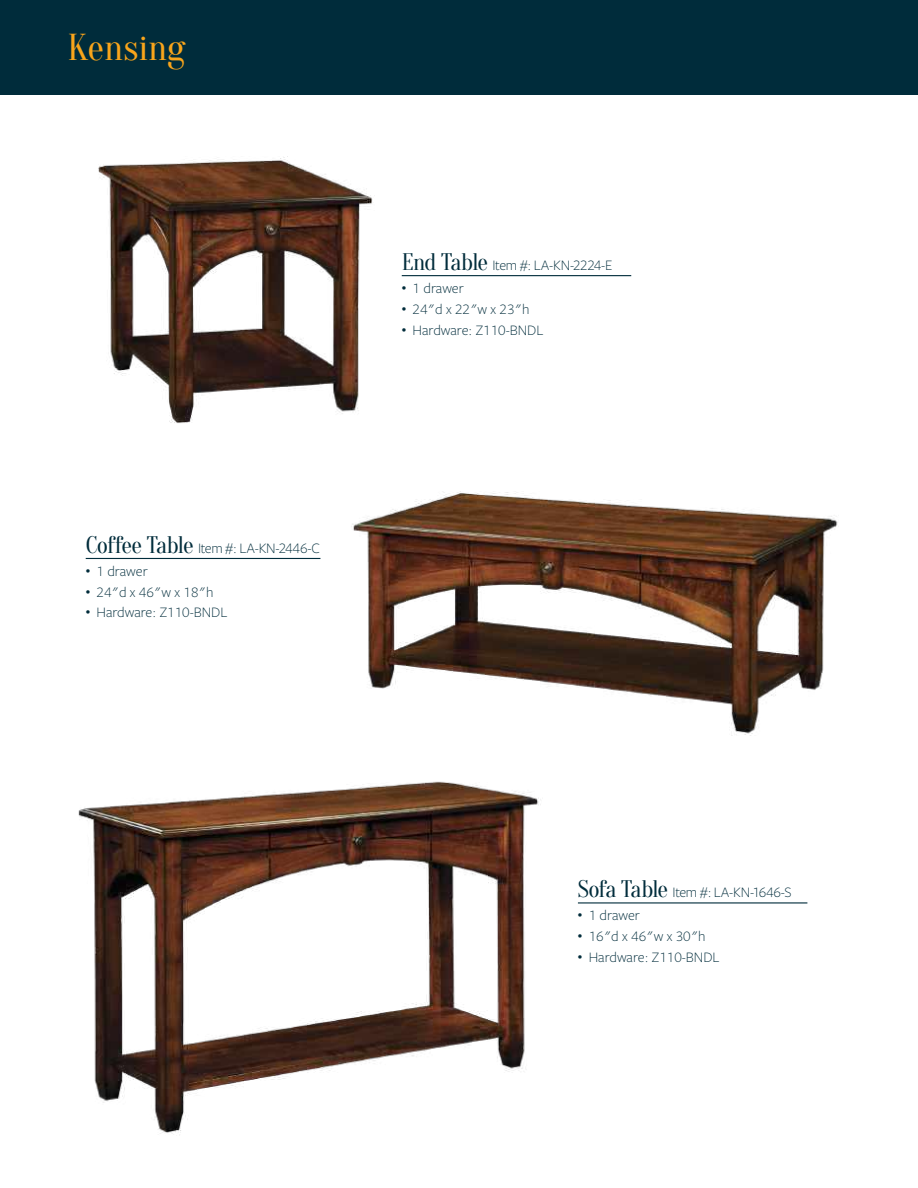
<style>
.page{position:relative;width:918px;height:1188px;background:#fff}
.page>*{position:absolute;margin:0;border:0;box-sizing:border-box;transform-origin:0 0}
.t1{font:37.5px "Oranienbaum";color:#f9a51b}
.t2{font:300 15px "Freight Sans Pro";color:#002c3b}
.t3{font:300 15px "Freight Sans Pro";letter-spacing:-.025em;color:#002c3b}
.s1{font-family:"Oranienbaum";font-weight:400;font-size:24px}
</style>
<div class="page">
<div style="left:0;top:0;width:918px;height:94px;background:#002c3b"></div>
<img style="left:351px;top:492px;width:487px;height:244px">
<img style="left:78px;top:781px;width:463px;height:353px">
<img style="left:98px;top:156px;width:275px;height:267px">
<hr style="left:86px;top:558px;width:234px;height:1px;background:#002c3b">
<hr style="left:578px;top:902px;width:229px;height:2px;background:#002c3b">
<hr style="left:402px;top:275px;width:229px;height:1px;background:#002c3b">
<h1 class="t1" style="left:68px;top:26px;width:120px">Kensing</h1>
<p class="t3" style="left:86px;top:538px;width:236px"><span class="s1">Coffee Table</span> Item #: LA-KN-2446-C</p>
<p class="t2" style="left:86px;top:561px;width:63px"><sup>•</sup> 1 drawer</p>
<p class="t2" style="left:86px;top:582px;width:129px"><sup>•</sup> 24"d x 46"w x 18"h</p>
<p class="t2" style="left:86px;top:603px;width:143px"><sup>•</sup> Hardware: Z110-BNDL</p>
<p class="t3" style="left:402px;top:255px;width:212px"><span class="s1">End Table</span> Item #: LA-KN-2224-E</p>
<p class="t2" style="left:402px;top:278px;width:63px"><sup>•</sup> 1 drawer</p>
<p class="t2" style="left:402px;top:299px;width:129px"><sup>•</sup> 24"d x 22"w x 23"h</p>
<p class="t2" style="left:402px;top:320px;width:143px"><sup>•</sup> Hardware: Z110-BNDL</p>
<p class="t3" style="left:578px;top:882px;width:215px"><span class="s1">Sofa Table</span> Item #: LA-KN-1646-S</p>
<p class="t2" style="left:578px;top:905px;width:63px"><sup>•</sup> 1 drawer</p>
<p class="t2" style="left:578px;top:926px;width:129px"><sup>•</sup> 16"d x 46"w x 30"h</p>
<p class="t2" style="left:578px;top:947px;width:143px"><sup>•</sup> Hardware: Z110-BNDL</p>
</div>
